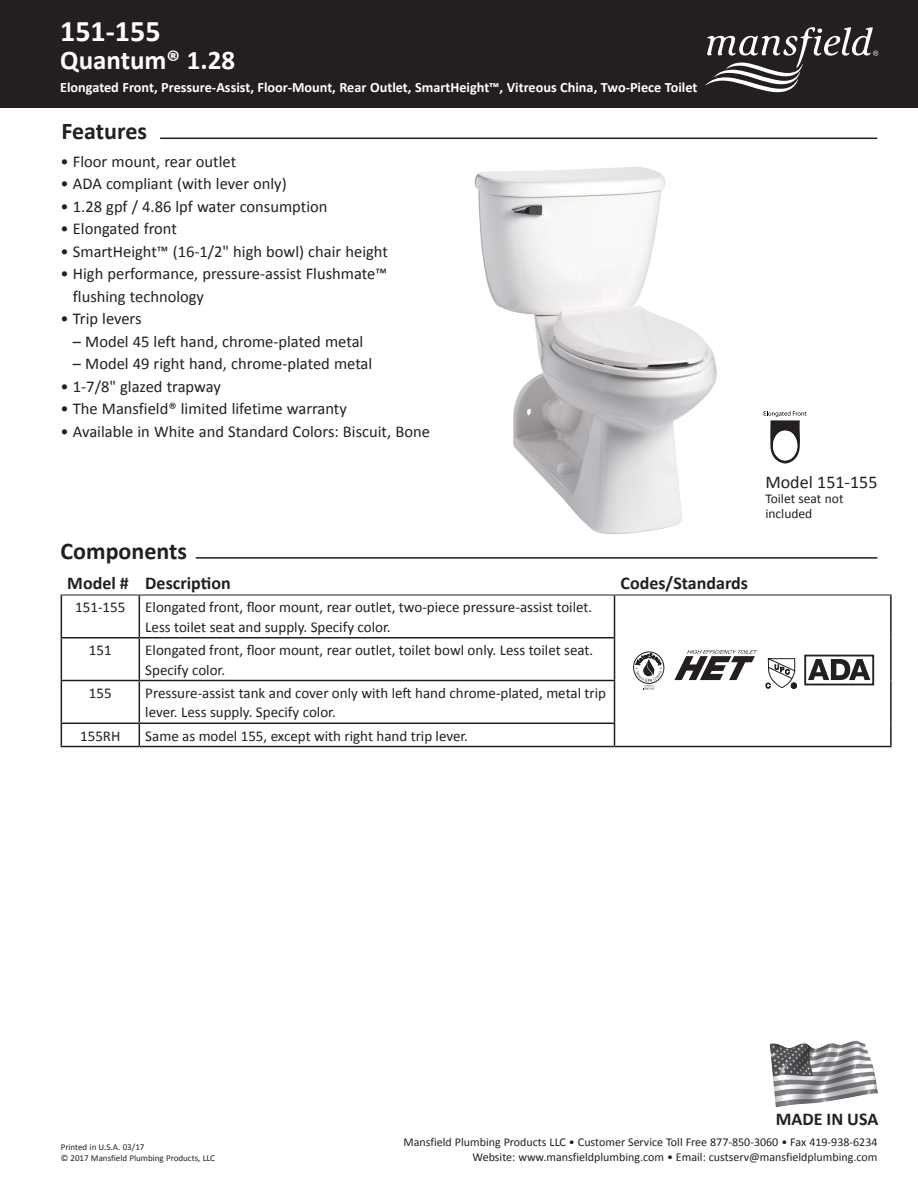
<style>
.page{position:relative;width:918px;height:1188px;background:#fff}
.page>*{position:absolute;margin:0;border:0;box-sizing:border-box;transform-origin:0 0}
.t1{font:700 30px "Calibri";color:#fff}
.t2{font:700 27px "Calibri";color:#fff}
.t3{font:700 24px "Calibri";color:#231f20}
.t4{font:700 18px "Calibri";color:#231f20}
.t5{font:18px "Calibri";color:#231f20}
.t6{font:16.5px/22.5px "Calibri";color:#231f20}
.t7{font:15px/19.5px "Calibri";color:#231f20}
.t8{font:700 14.25px "Calibri";color:#fff}
.t9{font:13.5px/15px "Calibri";color:#231f20}
.t10{font:12px "Calibri";color:#231f20}
.t11{font:9px/10.8px "Calibri";color:#231f20}
</style>
<div class="page">
<img style="left:446px;top:137px;width:293px;height:397px">
<hr style="left:196px;top:557px;width:681px;height:2px;background:#231f20">
<hr style="left:161px;top:138px;width:716px;height:1px;background:#231f20">
<img style="left:770px;top:1041px;width:108px;height:66px">
<svg style="left:764px;top:411px;width:43px;height:52px"></svg>
<hr style="left:61px;top:595px;width:1px;height:42px;background:#231f20">
<hr style="left:139px;top:595px;width:1px;height:42px;background:#231f20">
<hr style="left:614px;top:595px;width:1px;height:42px;background:#231f20">
<hr style="left:890px;top:595px;width:2px;height:43px;background:#231f20">
<hr style="left:61px;top:637px;width:78px;height:2px;background:#231f20">
<hr style="left:61px;top:639px;width:1px;height:41px;background:#231f20">
<hr style="left:139px;top:637px;width:476px;height:2px;background:#231f20">
<hr style="left:139px;top:639px;width:1px;height:41px;background:#231f20">
<hr style="left:614px;top:639px;width:1px;height:41px;background:#231f20">
<hr style="left:890px;top:638px;width:2px;height:43px;background:#231f20">
<hr style="left:61px;top:680px;width:78px;height:1px;background:#231f20">
<hr style="left:61px;top:681px;width:1px;height:42px;background:#231f20">
<hr style="left:139px;top:680px;width:476px;height:1px;background:#231f20">
<hr style="left:139px;top:681px;width:1px;height:42px;background:#231f20">
<hr style="left:614px;top:681px;width:1px;height:42px;background:#231f20">
<hr style="left:890px;top:681px;width:2px;height:42px;background:#231f20">
<hr style="left:61px;top:723px;width:78px;height:1px;background:#231f20">
<svg style="left:61px;top:724px;width:1px;height:22px"></svg>
<hr style="left:139px;top:723px;width:476px;height:1px;background:#231f20">
<svg style="left:139px;top:724px;width:1px;height:22px"></svg>
<svg style="left:614px;top:724px;width:1px;height:22px"></svg>
<hr style="left:890px;top:723px;width:2px;height:23px;background:#231f20">
<hr style="left:61px;top:746px;width:78px;height:1px;background:#231f20">
<hr style="left:139px;top:746px;width:476px;height:1px;background:#231f20">
<hr style="left:615px;top:746px;width:277px;height:1px;background:#231f20">
<hr style="left:61px;top:595px;width:78px;height:1px;background:#231f20">
<hr style="left:139px;top:595px;width:476px;height:1px;background:#231f20">
<hr style="left:615px;top:595px;width:277px;height:1px;background:#231f20">
<svg style="left:766px;top:658px;width:31px;height:30px"></svg>
<div style="left:804px;top:655px;width:70px;height:30px;border:2px solid #231f20"></div>
<svg style="left:808px;top:659px;width:62px;height:21px"></svg>
<svg style="left:674px;top:650px;width:83px;height:30px"></svg>
<div style="left:633px;top:652px;width:31px;height:32px;border:1px solid #231f20;border-radius:50%"></div>
<svg style="left:636px;top:654px;width:26px;height:36px"></svg>
<div style="left:0;top:0;width:918px;height:108px;background:#231f20"></div>
<svg style="left:705px;top:27px;width:173px;height:65px"></svg>
<p class="t1" style="left:60px;top:11px;width:102px">151-155</p>
<p class="t2" style="left:60px;top:43px;width:177px">Quantum® 1.28</p>
<p class="t8" style="left:60px;top:78px;width:639px">Elongated Front, Pressure-Assist, Floor-Mount, Rear Outlet, SmartHeight™, Vitreous China, Two-Piece Toilet</p>
<p class="t3" style="left:62px;top:116px;width:87px">Features</p>
<p class="t6" style="left:61px;top:150px;width:177px">• Floor mount, rear outlet</p>
<p class="t6" style="left:61px;top:172px;width:228px">• ADA compliant (with lever only)</p>
<p class="t6" style="left:61px;top:195px;width:268px">• 1.28 gpf / 4.86 lpf water consumption</p>
<p class="t6" style="left:61px;top:217px;width:118px">• Elongated front</p>
<p class="t6" style="left:61px;top:240px;width:329px">• SmartHeight™ (16-1/2" high bowl) chair height</p>
<p class="t6" style="left:73px;top:262px;width:316px;text-indent:-12px">• High performance, pressure-assist Flushmate™ flushing technology</p>
<p class="t6" style="left:61px;top:307px;width:82px">• Trip levers</p>
<p class="t6" style="left:73px;top:330px;width:292px">– Model 45 left hand, chrome-plated metal</p>
<p class="t6" style="left:73px;top:352px;width:301px">– Model 49 right hand, chrome-plated metal</p>
<p class="t6" style="left:61px;top:375px;width:162px">• 1-7/8" glazed trapway</p>
<p class="t6" style="left:61px;top:397px;width:288px">• The Mansfield® limited lifetime warranty</p>
<p class="t6" style="left:61px;top:420px;width:371px">• Available in White and Standard Colors: Biscuit, Bone</p>
<p class="t3" style="left:61px;top:536px;width:128px">Components</p>
<p class="t4" style="left:67px;top:572px;width:63px">Model #</p>
<p class="t4" style="left:145px;top:572px;width:87px">Description</p>
<p class="t4" style="left:621px;top:572px;width:129px">Codes/Standards</p>
<p class="t7" style="left:75px;top:598px;width:52px">151-155</p>
<p class="t7" style="left:145px;top:598px;width:449px">Elongated front, floor mount, rear outlet, two-piece pressure-assist toilet.<br>Less toilet seat and supply. Specify color.</p>
<p class="t7" style="left:89px;top:640px;width:24px">151</p>
<p class="t7" style="left:145px;top:640px;width:450px">Elongated front, floor mount, rear outlet, toilet bowl only. Less toilet seat.<br>Specify color.</p>
<p class="t7" style="left:89px;top:683px;width:24px">155</p>
<p class="t7" style="left:145px;top:683px;width:462px">Pressure-assist tank and cover only with left hand chrome-plated, metal trip lever. Less supply. Specify color.</p>
<p class="t7" style="left:80px;top:726px;width:42px">155RH</p>
<p class="t7" style="left:145px;top:726px;width:324px">Same as model 155, except with right hand trip lever.</p>
<p class="t5" style="left:765px;top:470px;width:114px">Model 151-155</p>
<p class="t9" style="left:765px;top:491px;width:80px">Toilet seat not included</p>
<p class="t4" style="left:776px;top:1108px;width:104px">MADE IN USA</p>
<p class="t11" style="left:61px;top:1142px;width:156px">Printed in U.S.A. 03/17<br>© 2017 Mansfield Plumbing Products, LLC</p>
<p class="t10" style="left:404px;top:1134px;width:475px">Mansfield Plumbing Products LLC • Customer Service Toll Free 877-850-3060 • Fax 419-938-6234</p>
<p class="t10" style="left:472px;top:1149px;width:407px">Website: www.mansfieldplumbing.com • Email: custserv@mansfieldplumbing.com</p>
</div>
